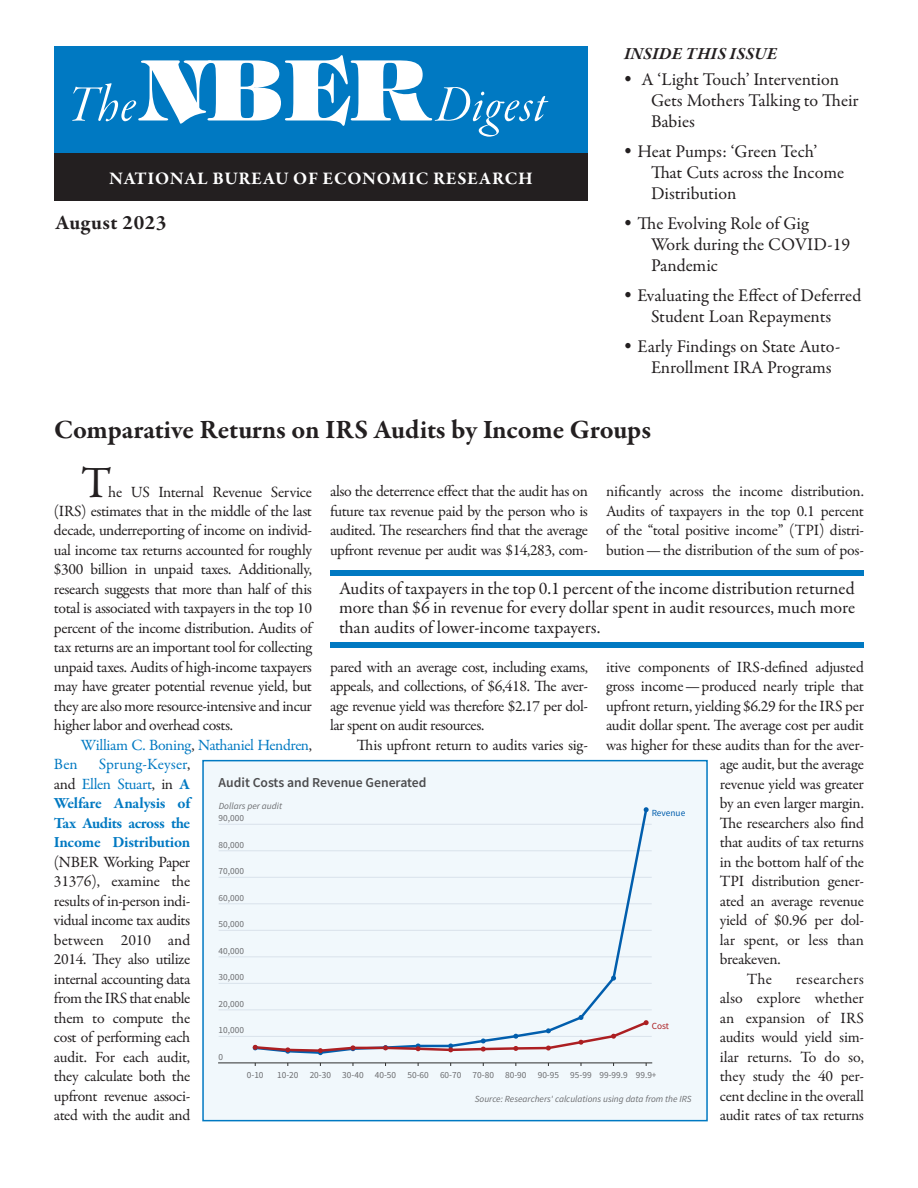
<style>
.page{position:relative;width:918px;height:1188px;background:#fff}
.page>*{position:absolute;margin:0;border:0;box-sizing:border-box;transform-origin:0 0}
.t1{font:54px "Garamond Premr Pro It Disp";letter-spacing:.02em;color:#fff}
.t2{font:45px "Garamond Premr Pro";color:#231f20}
.t3{font:700 27px "Garamond Premr Pro";letter-spacing:-.005em;color:#231f20}
.t4{font:700 21px "Garamond Premr Pro";letter-spacing:.025em;color:#231f20}
.t5{font:18px/21px "Garamond Premr Pro";letter-spacing:-.005em;color:#231f20}
.t6{font:700 18px "Garamond Premr Pro";letter-spacing:.04em;color:#fff}
.t7{font:italic 700 17.25px "Garamond Premr Pro";letter-spacing:.01em;color:#231f20}
.t8{font:15.75px/19.5px "Garamond Premr Pro";letter-spacing:-.02em;color:#231f20;text-align:justify}
.t9{font:700 15.75px/19.5px "Garamond Premr Pro";letter-spacing:-.015em;color:#0079c2;text-align:justify}
.t10{font:15.75px "Garamond Premr Pro";letter-spacing:-.025em;color:#0079c2}
.t11{font:600 13.65px "Source Sans Pro";color:#4c4c4e}
.t12{font:9.3px "Source Sans Pro";color:#6d6e71}
.t13{font:italic 9.3px "Source Sans Pro";color:#6d6e71}
.t14{font:9.3px "Source Sans Pro";color:#015ead}
.t15{font:9.3px "Source Sans Pro";color:#ac1f22}
.s1{font-family:"Tiffany Std";font-weight:800;font-size:84px}
.s2{color:#231f20}
.s3{font-weight:400}
.s4{font-weight:400;color:#231f20}
</style>
<div class="page">
<div style="left:54px;top:46px;width:534px;height:108px;background:#0079c2"></div>
<div style="left:54px;top:153px;width:534px;height:48px;background:#231f20"></div>
<div style="left:330px;top:570px;width:534px;height:6px;background:#0079c2"></div>
<div style="left:330px;top:642px;width:534px;height:6px;background:#0079c2"></div>
<div style="left:203px;top:761px;width:504px;height:360px;background:#f1f8fc"></div>
<hr style="left:219px;top:824px;width:433px;height:1px;background:#d9e2eb">
<hr style="left:219px;top:850px;width:433px;height:1px;background:#d9e2eb">
<hr style="left:219px;top:877px;width:433px;height:1px;background:#d9e2eb">
<hr style="left:219px;top:904px;width:433px;height:1px;background:#d9e2eb">
<hr style="left:219px;top:930px;width:433px;height:1px;background:#d9e2eb">
<hr style="left:219px;top:957px;width:433px;height:1px;background:#d9e2eb">
<hr style="left:219px;top:983px;width:433px;height:1px;background:#d9e2eb">
<hr style="left:219px;top:1010px;width:433px;height:1px;background:#d9e2eb">
<hr style="left:219px;top:1036px;width:433px;height:1px;background:#d9e2eb">
<svg style="left:253px;top:808px;width:396px;height:207px"></svg>
<svg style="left:611px;top:976px;width:5px;height:5px"></svg>
<svg style="left:644px;top:807px;width:5px;height:5px"></svg>
<svg style="left:253px;top:1015px;width:396px;height:40px"></svg>
<hr style="left:219px;top:1063px;width:433px;height:1px;background:#2e2f2e">
<div style="left:202px;top:760px;width:506px;height:361px;border:2px solid #0079c2"></div>
<h1 class="t1" style="left:68px;top:76px;width:479px">The<span class="s1">NBER</span>Digest</h1>
<p class="t6" style="left:109px;top:167px;width:425px">NATIONAL BUREAU OF ECONOMIC RESEARCH</p>
<h3 class="t4" style="left:56px;top:209px;width:112px">August 2023</h3>
<p class="t7" style="left:624px;top:43px;width:155px">INSIDE THIS ISSUE</p>
<p class="t5" style="left:651px;top:69px;width:209px;text-indent:-27px"><sup>•</sup> A ‘Light Touch’ Intervention<br>Gets Mothers Talking to Their<br>Babies</p>
<p class="t5" style="left:651px;top:141px;width:195px;text-indent:-27px"><sup>•</sup> Heat Pumps: ‘Green Tech’<br>That Cuts across the Income<br>Distribution</p>
<p class="t5" style="left:651px;top:213px;width:201px;text-indent:-27px"><sup>•</sup> The Evolving Role of Gig<br>Work during the COVID-19<br>Pandemic</p>
<p class="t5" style="left:624px;top:285px;width:239px;text-align:center"><sup>•</sup> Evaluating the Effect of Deferred<br>Student Loan Repayments</p>
<p class="t5" style="left:651px;top:336px;width:191px;text-indent:-27px"><sup>•</sup> Early Findings on State Auto-<br>Enrollment IRA Programs</p>
<h3 class="t3" style="left:54px;top:413px;width:599px">Comparative Returns on IRS Audits by Income Groups</h3>
<h2 class="t2" style="left:81px;top:455px;width:32px">T</h2>
<p class="t8" style="left:330px;top:482px;width:260px">also the deterrence effect that the audit has on future tax revenue paid by the person who is audited. The researchers find that the average upfront revenue per audit was $14,283, com-</p>
<p class="t8" style="left:606px;top:482px;width:260px">nificantly across the income distribution.<br>Audits of taxpayers in the top 0.1 percent of the “total positive income” (TPI) distri&shy;bution—the distribution of the sum of pos-</p>
<p class="t8" style="left:54px;top:482px;width:260px;text-indent:54px">he US Internal Revenue Service (IRS) estimates that in the middle of the last decade, underreporting of income on individ&shy;ual income tax returns accounted for roughly $300 billion in unpaid taxes. Additionally, research suggests that more than half of this total is associated with taxpayers in the top 10 percent of the income distribution. Audits of tax returns are an important tool for collecting unpaid taxes. Audits of high-income taxpayers may have greater potential revenue yield, but they are also more resource-intensive and incur higher labor and overhead costs.</p>
<p class="t10" style="left:81px;top:736px;width:233px">William C. Boning<span class="s2">,</span> Nathaniel Hendren<span class="s2">,</span></p>
<p class="t10" style="left:54px;top:755px;width:25px">Ben</p>
<p class="t5" style="left:339px;top:579px;width:518px;line-height:19.5px;text-align:justify">Audits of taxpayers in the top 0.1 percent of the income distribution returned more than $6 in revenue for every dollar spent in audit resources, much more than audits of lower-income taxpayers.</p>
<p class="t8" style="left:330px;top:658px;width:260px">pared with an average cost, including exams, appeals, and collections, of $6,418. The aver&shy;age revenue yield was therefore $2.17 per dol&shy;lar spent on audit resources.</p>
<p class="t8" style="left:357px;top:736px;width:233px">This upfront return to audits varies sig-</p>
<p class="t8" style="left:606px;top:658px;width:259px">itive components of IRS-defined adjusted</p>
<p class="t8" style="left:606px;top:677px;width:259px">gross income—produced nearly triple that</p>
<p class="t8" style="left:606px;top:697px;width:260px">upfront return, yielding $6.29 for the IRS per</p>
<p class="t8" style="left:606px;top:716px;width:260px">audit dollar spent. The average cost per audit</p>
<p class="t8" style="left:606px;top:736px;width:260px">was higher for these audits than for the aver-</p>
<p class="t8" style="left:720px;top:755px;width:146px">age audit, but the average</p>
<p class="t8" style="left:720px;top:775px;width:146px">revenue yield was greater</p>
<p class="t8" style="left:720px;top:794px;width:146px">by an even larger margin.</p>
<p class="t8" style="left:720px;top:814px;width:146px">The researchers also find</p>
<p class="t8" style="left:720px;top:833px;width:146px">that audits of tax returns</p>
<p class="t8" style="left:720px;top:853px;width:146px">in the bottom half of the</p>
<p class="t8" style="left:720px;top:872px;width:146px">TPI distribution gener-</p>
<p class="t8" style="left:720px;top:892px;width:146px">ated an average revenue</p>
<p class="t8" style="left:720px;top:911px;width:146px">yield of $0.96 per dol-</p>
<p class="t8" style="left:720px;top:931px;width:146px">lar spent, or less than</p>
<p class="t8" style="left:720px;top:950px;width:62px">breakeven.</p>
<p class="t8" style="left:747px;top:970px;width:27px">The</p>
<p class="t9" style="left:54px;top:755px;width:138px;text-indent:45px"><span class="s3">Sprung-Keyser</span><span class="s4">, and</span> <span class="s3">Ellen Stuart</span><span class="s4">, in</span> A Welfare Analysis of Tax Audits across the Income Distribution</p>
<p class="t8" style="left:54px;top:853px;width:138px">(NBER Working Paper 31376), examine the results of in-person indi&shy;vidual income tax audits between 2010 and 2014. They also utilize internal accounting data from the IRS that enable them to compute the cost of performing each audit. For each audit, they calculate both the upfront revenue associ&shy;ated with the audit and</p>
<p class="t11" style="left:219px;top:773px;width:209px">Audit Costs and Revenue Generated</p>
<p class="t13" style="left:219px;top:800px;width:65px">Dollars per audit</p>
<p class="t14" style="left:652px;top:807px;width:35px">Revenue</p>
<p class="t12" style="left:219px;top:812px;width:27px">90,000</p>
<p class="t12" style="left:219px;top:839px;width:27px">80,000</p>
<p class="t12" style="left:219px;top:865px;width:27px">70,000</p>
<p class="t12" style="left:219px;top:892px;width:27px">60,000</p>
<p class="t12" style="left:219px;top:918px;width:27px">50,000</p>
<p class="t12" style="left:219px;top:945px;width:27px">40,000</p>
<p class="t8" style="left:720px;top:970px;width:146px;text-indent:76px">researchers also explore whether an expansion of IRS audits would yield sim&shy;ilar returns. To do so, they study the 40 per&shy;cent decline in the overall audit rates of tax returns</p>
<p class="t12" style="left:219px;top:971px;width:27px">30,000</p>
<p class="t12" style="left:219px;top:998px;width:27px">20,000</p>
<p class="t15" style="left:652px;top:1020px;width:19px">Cost</p>
<p class="t12" style="left:219px;top:1024px;width:27px">10,000</p>
<p class="t12" style="left:219px;top:1051px;width:6px">0</p>
<p class="t12" style="left:247px;top:1069px;width:18px">0-10</p>
<p class="t12" style="left:277px;top:1069px;width:381px">10-20 20-30 30-40 40-50 50-60 60-70 70-80 80-90 90-95 95-99 99-99.9 99.9+</p>
<p class="t13" style="left:475px;top:1093px;width:218px">Source: Researchers' calculations using data from the IRS</p>
</div>
